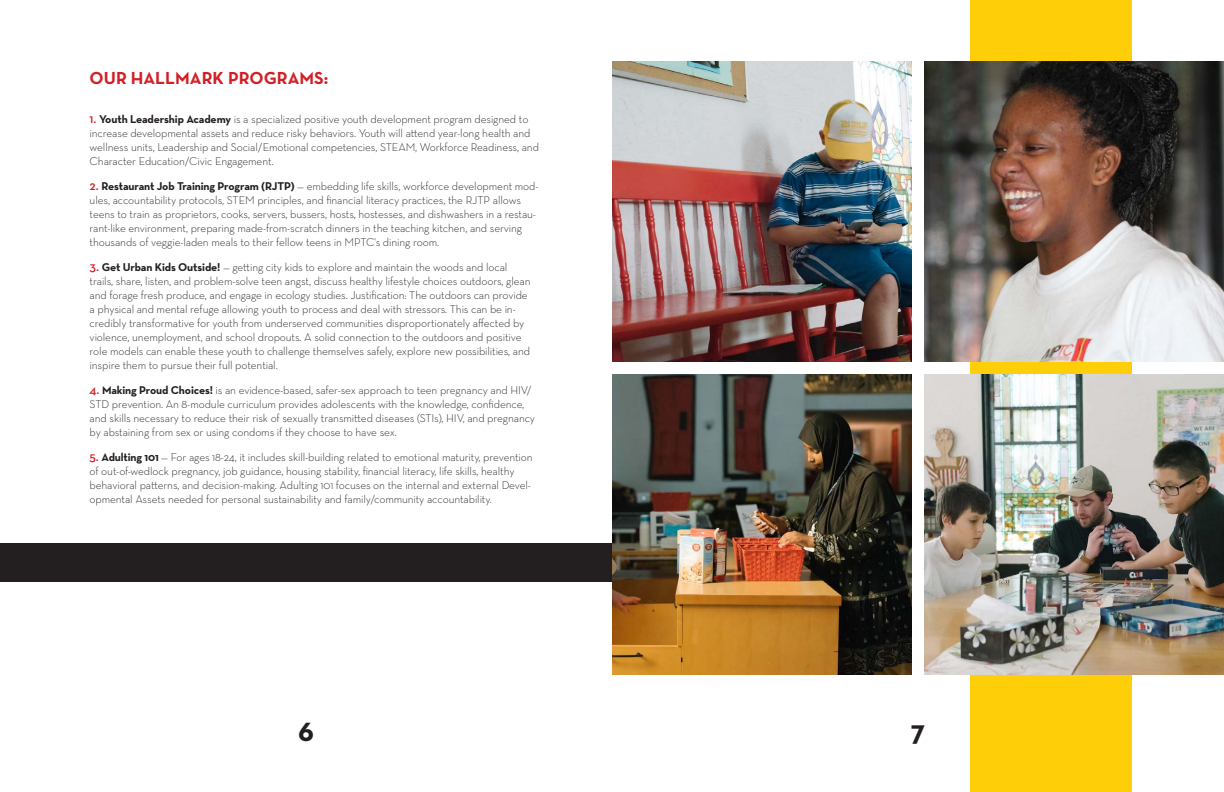
<style>
.page{position:relative;width:1224px;height:792px;background:#fff}
.page>*{position:absolute;margin:0;border:0;box-sizing:border-box;transform-origin:0 0}
.t1{font:700 30px "Neutraface Text";color:#231f20}
.t2{font:700 17.7px "Neutraface Text";color:#d12027}
.t3{font:300 11.5px/14px "Neutraface Text";letter-spacing:-.01em;color:#231f20}
.s1{font-weight:600;font-size:13px;color:#d12027}
.s2{font-weight:700}
</style>
<div class="page">
<div style="left:970px;top:0;width:162px;height:792px;background:#fece08"></div>
<div style="left:0;top:543px;width:840px;height:39px;background:#231f20"></div>
<img style="left:612px;top:374px;width:300px;height:301px">
<img style="left:924px;top:61px;width:300px;height:301px">
<img style="left:612px;top:61px;width:300px;height:301px">
<img style="left:924px;top:374px;width:300px;height:301px">
<p class="t2" style="left:90px;top:66px;width:240px">OUR HALLMARK PROGRAMS:</p>
<p class="t3" style="left:90px;top:112px;width:451px"><span class="s1">1.</span> <span class="s2">Youth Leadership Academy</span> is a specialized positive youth development program designed to increase developmental assets and reduce risky behaviors. Youth will attend year-long health and wellness units, Leadership and Social/Emotional competencies, STEAM, Workforce Readiness, and Character Education/Civic Engagement.</p>
<p class="t3" style="left:90px;top:179px;width:451px"><span class="s1">2.</span> <span class="s2">Restaurant Job Training Program (RJTP)</span> — embedding life skills, workforce development mod&shy;ules, accountability protocols, STEM principles, and financial literacy practices, the RJTP allows teens to train as proprietors, cooks, servers, bussers, hosts, hostesses, and dishwashers in a restau&shy;rant-like environment, preparing made-from-scratch dinners in the teaching kitchen, and serving thousands of veggie-laden meals to their fellow teens in MPTC's dining room.</p>
<p class="t3" style="left:90px;top:260px;width:442px"><span class="s1">3.</span> <span class="s2">Get Urban Kids Outside!</span> — getting city kids to explore and maintain the woods and local trails, share, listen, and problem-solve teen angst, discuss healthy lifestyle choices outdoors, glean and forage fresh produce, and engage in ecology studies. Justification: The outdoors can provide a physical and mental refuge allowing youth to process and deal with stressors. This can be in&shy;credibly transformative for youth from underserved communities disproportionately affected by violence, unemployment, and school dropouts. A solid connection to the outdoors and positive role models can enable these youth to challenge themselves safely, explore new possibilities, and inspire them to pursue their full potential.</p>
<p class="t3" style="left:90px;top:383px;width:447px"><span class="s1">4.</span> <span class="s2">Making Proud Choices!</span> is an evidence-based, safer-sex approach to teen pregnancy and HIV/ STD prevention. An 8-module curriculum provides adolescents with the knowledge, confidence, and skills necessary to reduce their risk of sexually transmitted diseases (STIs), HIV, and pregnancy by abstaining from sex or using condoms if they choose to have sex.</p>
<p class="t3" style="left:90px;top:450px;width:445px"><span class="s1">5.</span> <span class="s2">Adulting 101</span> — For ages 18-24, it includes skill-building related to emotional maturity, prevention of out-of-wedlock pregnancy, job guidance, housing stability, financial literacy, life skills, healthy behavioral patterns, and decision-making. Adulting 101 focuses on the internal and external Devel&shy;opmental Assets needed for personal sustainability and family/community accountability.</p>
<p class="t1" style="left:298px;top:712px;width:17px">6</p>
<p class="t1" style="left:911px;top:712px;width:16px">7</p>
</div>
